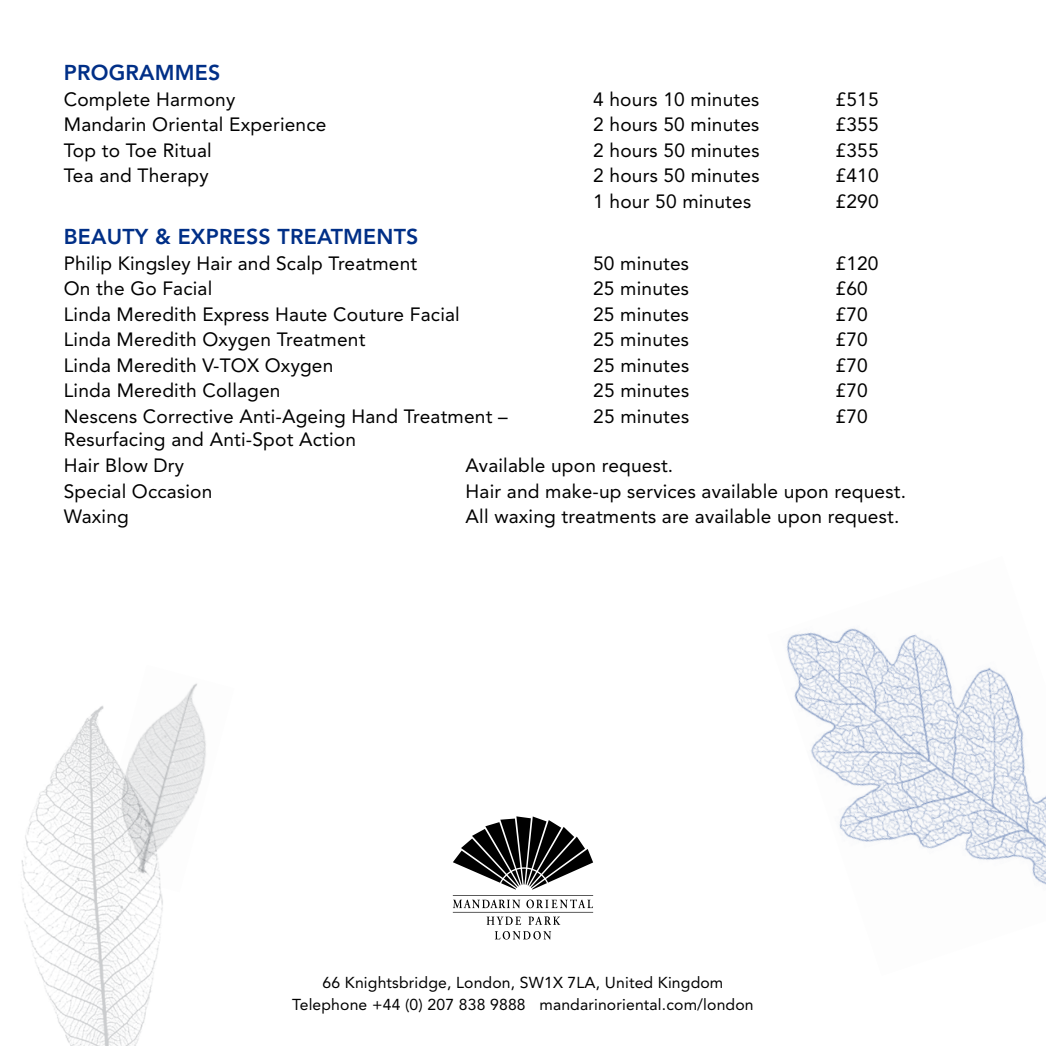
<style>
.page{position:relative;width:1046px;height:1046px;background:#fff}
.page>*{position:absolute;margin:0;border:0;box-sizing:border-box;transform-origin:0 0}
.t1{font:800 21.38px "Avenir";letter-spacing:.01em;color:#002f87}
.t2{font:19.12px/25.4px "Avenir";letter-spacing:.01em;color:#000}
.t3{font:15.75px/22.5px "Avenir";letter-spacing:.01em;color:#000;text-align:center}
</style>
<div class="page">
<img style="left:21px;top:714px;width:142px;height:332px">
<img style="left:786px;top:628px;width:260px;height:257px">
<img style="left:92px;top:683px;width:114px;height:209px">
<hr style="left:453px;top:895px;width:140px;height:1px;background:#000">
<hr style="left:453px;top:912px;width:140px;height:1px;background:#000">
<svg style="left:453px;top:816px;width:140px;height:74px"></svg>
<svg style="left:453px;top:900px;width:67px;height:8px"></svg>
<svg style="left:526px;top:899px;width:67px;height:9px"></svg>
<svg style="left:487px;top:917px;width:34px;height:8px"></svg>
<svg style="left:495px;top:931px;width:56px;height:9px"></svg>
<svg style="left:528px;top:916px;width:32px;height:9px"></svg>
<p class="t1" style="left:64px;top:60px;width:158px">PROGRAMMES</p>
<p class="t2" style="left:64px;top:86px;width:173px">Complete Harmony</p>
<p class="t2" style="left:593px;top:86px;width:168px">4 hours 10 minutes</p>
<p class="t2" style="left:836px;top:86px;width:45px">£515</p>
<p class="t2" style="left:64px;top:112px;width:264px">Mandarin Oriental Experience</p>
<p class="t2" style="left:593px;top:112px;width:168px">2 hours 50 minutes</p>
<p class="t2" style="left:836px;top:112px;width:45px">£355</p>
<p class="t2" style="left:64px;top:137px;width:150px">Top to Toe Ritual</p>
<p class="t2" style="left:593px;top:137px;width:168px">2 hours 50 minutes</p>
<p class="t2" style="left:836px;top:137px;width:45px">£355</p>
<p class="t2" style="left:64px;top:163px;width:146px">Tea and Therapy</p>
<p class="t2" style="left:593px;top:163px;width:168px">2 hours 50 minutes</p>
<p class="t2" style="left:836px;top:163px;width:45px">£410</p>
<p class="t2" style="left:593px;top:188px;width:159px">1 hour 50 minutes</p>
<p class="t2" style="left:836px;top:188px;width:45px">£290</p>
<p class="t1" style="left:64px;top:224px;width:356px">BEAUTY &amp; EXPRESS TREATMENTS</p>
<p class="t2" style="left:64px;top:250px;width:355px">Philip Kingsley Hair and Scalp Treatment</p>
<p class="t2" style="left:593px;top:250px;width:97px">50 minutes</p>
<p class="t2" style="left:836px;top:250px;width:45px">£120</p>
<p class="t2" style="left:64px;top:276px;width:150px">On the Go Facial</p>
<p class="t2" style="left:593px;top:276px;width:97px">25 minutes</p>
<p class="t2" style="left:836px;top:276px;width:34px">£60</p>
<p class="t2" style="left:64px;top:301px;width:398px">Linda Meredith Express Haute Couture Facial</p>
<p class="t2" style="left:593px;top:301px;width:97px">25 minutes</p>
<p class="t2" style="left:836px;top:301px;width:34px">£70</p>
<p class="t2" style="left:64px;top:327px;width:303px">Linda Meredith Oxygen Treatment</p>
<p class="t2" style="left:593px;top:327px;width:97px">25 minutes</p>
<p class="t2" style="left:836px;top:327px;width:34px">£70</p>
<p class="t2" style="left:64px;top:352px;width:271px">Linda Meredith V-TOX Oxygen</p>
<p class="t2" style="left:593px;top:352px;width:97px">25 minutes</p>
<p class="t2" style="left:836px;top:352px;width:34px">£70</p>
<p class="t2" style="left:64px;top:378px;width:218px">Linda Meredith Collagen</p>
<p class="t2" style="left:593px;top:378px;width:97px">25 minutes</p>
<p class="t2" style="left:836px;top:378px;width:34px">£70</p>
<p class="t2" style="left:64px;top:404px;width:445px">Nescens Corrective Anti-Ageing Hand Treatment –</p>
<p class="t2" style="left:593px;top:404px;width:97px">25 minutes</p>
<p class="t2" style="left:836px;top:404px;width:34px">£70</p>
<p class="t2" style="left:64px;top:427px;width:294px">Resurfacing and Anti-Spot Action<br>Hair Blow Dry</p>
<p class="t2" style="left:466px;top:453px;width:209px">Available upon request.</p>
<p class="t2" style="left:64px;top:478px;width:150px">Special Occasion</p>
<p class="t2" style="left:466px;top:478px;width:442px">Hair and make-up services available upon request.</p>
<p class="t2" style="left:64px;top:504px;width:67px">Waxing</p>
<p class="t2" style="left:466px;top:504px;width:435px">All waxing treatments are available upon request.</p>
<p class="t3" style="left:292px;top:971px;width:463px">66 Knightsbridge, London, SW1X 7LA, United Kingdom<br>Telephone +44 (0) 207 838 9888 mandarinoriental.com/london</p>
</div>
